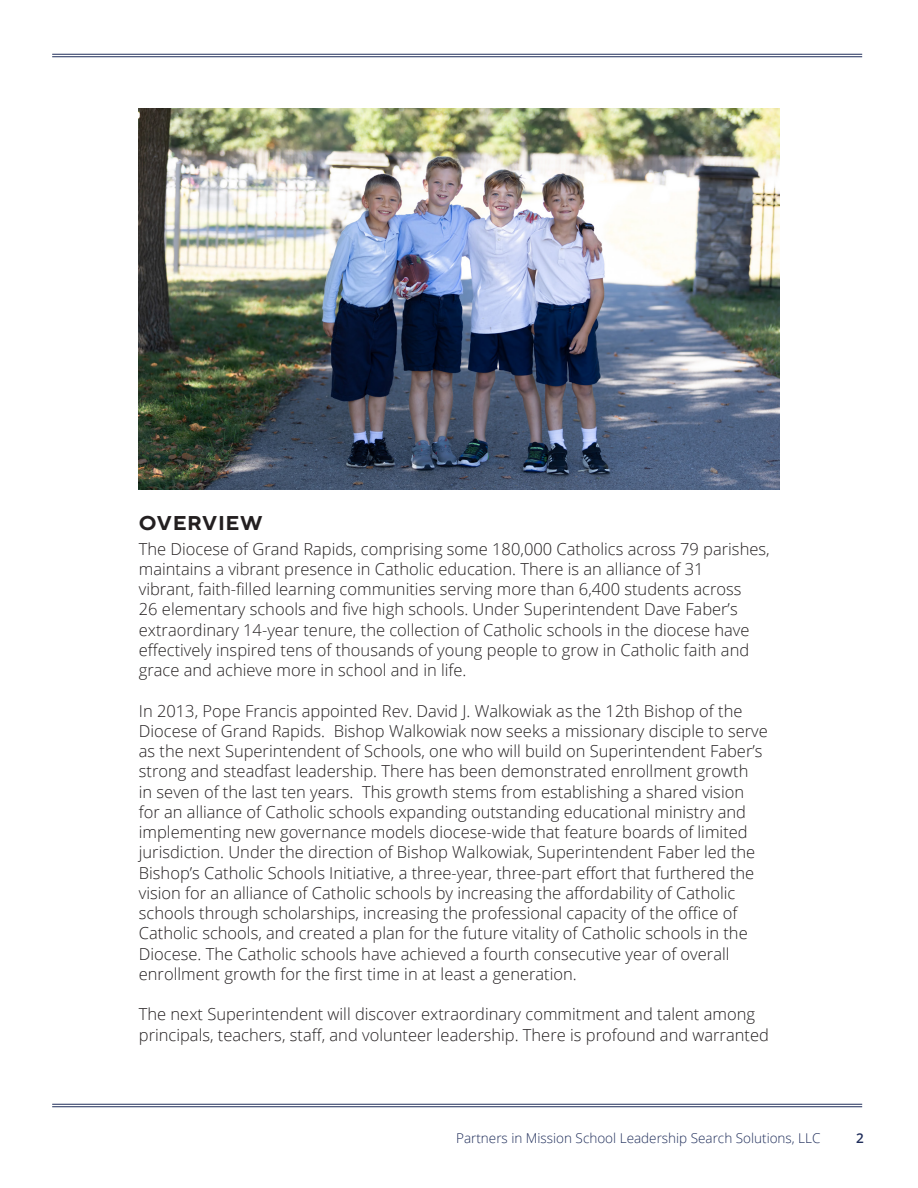
<style>
.page{position:relative;width:918px;height:1188px;background:#fff}
.page>*{position:absolute;margin:0;border:0;box-sizing:border-box;transform-origin:0 0}
.Section_Header{font:700 19.95px "TT Norms Pro";letter-spacing:.03em;color:#231f20;scale:1.05 1}
.t1{font:300 16.5px/20.2px "Open Sans";color:#231f20}
.t2{font:300 13.5px "Open Sans";color:#1f2d5a}
.t3{font:600 13.5px "Open Sans";color:#1f2d5a}
</style>
<div class="page">
<hr style="left:52px;top:1104px;width:810px;height:1px;background:#1f2d5a">
<hr style="left:52px;top:1106px;width:810px;height:1px;background:#1f2d5a">
<hr style="left:52px;top:54px;width:810px;height:1px;background:#1f2d5a">
<hr style="left:52px;top:56px;width:810px;height:1px;background:#1f2d5a">
<img style="left:139px;top:108px;width:640px;height:381px">
<p class="Section_Header" style="left:139px;top:510px;width:119px">OVERVIEW</p>
<p class="t1" style="left:139px;top:538px;width:632px">The Diocese of Grand Rapids, comprising some 180,000 Catholics across 79 parishes, maintains a vibrant presence in Catholic education. There is an alliance of 31<br>vibrant, faith-filled learning communities serving more than 6,400 students across<br>26 elementary schools and five high schools. Under Superintendent Dave Faber’s extraordinary 14-year tenure, the collection of Catholic schools in the diocese have effectively inspired tens of thousands of young people to grow in Catholic faith and grace and achieve more in school and in life.</p>
<p class="t1" style="left:139px;top:700px;width:630px">In 2013, Pope Francis appointed Rev. David J. Walkowiak as the 12th Bishop of the Diocese of Grand Rapids. Bishop Walkowiak now seeks a missionary disciple to serve as the next Superintendent of Schools, one who will build on Superintendent Faber’s strong and steadfast leadership. There has been demonstrated enrollment growth<br>in seven of the last ten years. This growth stems from establishing a shared vision for an alliance of Catholic schools expanding outstanding educational ministry and implementing new governance models diocese-wide that feature boards of limited jurisdiction. Under the direction of Bishop Walkowiak, Superintendent Faber led the Bishop’s Catholic Schools Initiative, a three-year, three-part effort that furthered the vision for an alliance of Catholic schools by increasing the affordability of Catholic schools through scholarships, increasing the professional capacity of the office of Catholic schools, and created a plan for the future vitality of Catholic schools in the Diocese. The Catholic schools have achieved a fourth consecutive year of overall enrollment growth for the first time in at least a generation.</p>
<p class="t1" style="left:139px;top:1004px;width:632px">The next Superintendent will discover extraordinary commitment and talent among principals, teachers, staff, and volunteer leadership. There is profound and warranted</p>
<p class="t2" style="left:456px;top:1129px;width:366px">Partners in Mission School Leadership Search Solutions, LLC</p>
<p class="t3" style="left:856px;top:1128px;width:9px">2</p>
</div>
